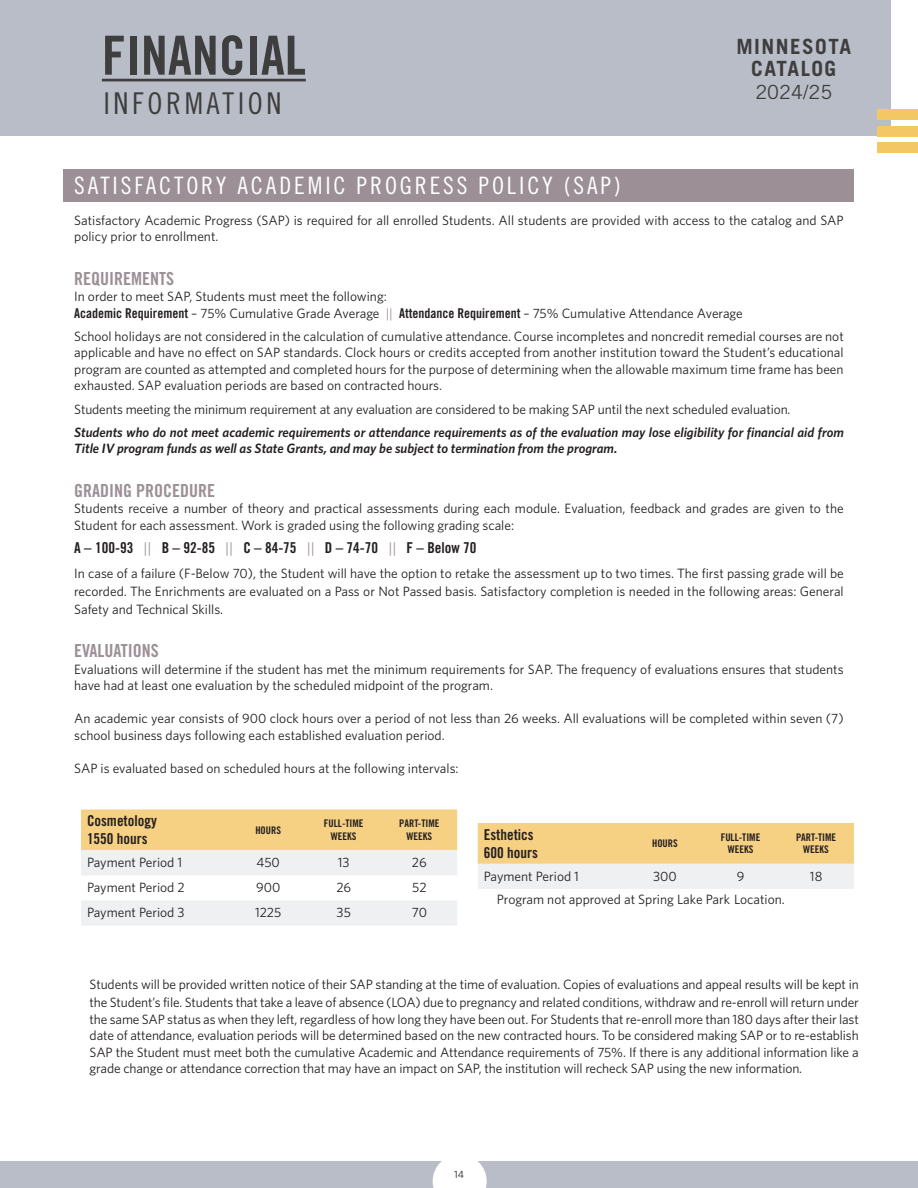
<style>
.page{position:relative;width:918px;height:1188px;background:#fff}
.page>*{position:absolute;margin:0;border:0;box-sizing:border-box;transform-origin:0 0}
.page_headline{font:54px "Trade Gothic LT Std Bd Cn 20";color:#3e3e3f}
.page_headline-2{font:30px "Trade Gothic LT Std Cn 18";letter-spacing:.12em;color:#3e3e3f}
.subheads{font:24px "Trade Gothic LT Std Cn 18";letter-spacing:.12em;color:#fff}
.t1{font:700 21px/22.5px "Trade Gothic LT Std";letter-spacing:.07em;color:#3e3e3f;text-align:center}
.t2{font:19.5px "Trade Gothic LT Std";color:#3e3e3f}
.body_copy{font:18px "Trade Gothic LT Std Bd Cn 20";color:#9c9096}
.body_copy-2{font:15px "Trade Gothic LT Std Bd Cn 20";color:#231f20}
.body_copy-3{font:13.5px/16.5px "Whitney";color:#231f20}
.body_copy-4{font:italic 600 13.5px/16.5px "Whitney";color:#231f20}
.t3{font:10.5px/12.6px "Trade Gothic LT Std Bd Cn 20";color:#231f20;text-align:center}
.t4{font:10.5px "Whitney";color:#231f20}
.s1{font-family:"Trade Gothic LT Std Bd Cn 20"}
.s2{color:#9c9096}
.s3{font-family:"Whitney";color:#9c9096}
</style>
<div class="page">
<div style="left:0;top:1161px;width:918px;height:27px;background:#b9bdc7"></div>
<svg style="left:433px;top:1161px;width:54px;height:27px"></svg>
<div style="left:0;top:0;width:891px;height:136px;background:#b9bdc7"></div>
<div style="left:878px;top:126px;width:40px;height:10px;background:#f3c764"></div>
<div style="left:878px;top:109px;width:40px;height:11px;background:#f3c764"></div>
<div style="left:878px;top:143px;width:40px;height:10px;background:#f3c764"></div>
<div style="left:64px;top:170px;width:790px;height:32px;background:#9c9096"></div>
<svg style="left:81px;top:809px;width:376px;height:116px"></svg>
<svg style="left:478px;top:823px;width:376px;height:66px;background:#f2dcad"></svg>
<hr style="left:102px;top:79px;width:204px;height:2px;background:#3e3e3f">
<p class="page_headline" style="left:102px;top:23px;width:205px">FINANCIAL</p>
<p class="page_headline-2" style="left:103px;top:86px;width:180px">INFORMATION</p>
<h3 class="t1" style="left:736px;top:35px;width:116px">MINNESOTA<br>CATALOG</h3>
<h3 class="t2" style="left:755px;top:80px;width:78px">2024/25</h3>
<p class="subheads" style="left:74px;top:172px;width:548px">SATISFACTORY ACADEMIC PROGRESS POLICY (SAP)</p>
<p class="body_copy-3" style="left:74px;top:211px;width:771px">Satisfactory Academic Progress (SAP) is required for all enrolled Students. All students are provided with access to the catalog and SAP policy prior to enrollment.</p>
<p class="body_copy" style="left:74px;top:267px;width:101px">REQUIREMENTS</p>
<p class="body_copy-3" style="left:74px;top:288px;width:314px">In order to meet SAP, Students must meet the following:</p>
<p class="body_copy-3" style="left:74px;top:304px;width:670px"><span class="s1">Academic Requirement</span> – 75% Cumulative Grade Average <span class="s2">||</span> <span class="s1">Attendance Requirement</span> – 75% Cumulative Attendance Average</p>
<p class="body_copy-3" style="left:74px;top:328px;width:771px;text-align:justify">School holidays are not considered in the calculation of cumulative attendance. Course incompletes and noncredit remedial courses are not applicable and have no effect on SAP standards. Clock hours or credits accepted from another institution toward the Student’s educational program are counted as attempted and completed hours for the purpose of determining when the allowable maximum time frame has been exhausted. SAP evaluation periods are based on contracted hours.</p>
<p class="body_copy-3" style="left:74px;top:400px;width:718px">Students meeting the minimum requirement at any evaluation are considered to be making SAP until the next scheduled evaluation.</p>
<p class="body_copy-4" style="left:74px;top:424px;width:771px">Students who do not meet academic requirements or attendance requirements as of the evaluation may lose eligibility for financial aid from<br>Title IV program funds as well as State Grants, and may be subject to termination from the program.</p>
<p class="body_copy" style="left:74px;top:480px;width:142px">GRADING PROCEDURE</p>
<p class="body_copy-3" style="left:74px;top:500px;width:771px">Students receive a number of theory and practical assessments during each module. Evaluation, feedback and grades are given to the<br>Student for each assessment. Work is graded using the following grading scale:</p>
<p class="body_copy-2" style="left:74px;top:539px;width:404px">A – 100-93 <span class="s3">||</span> B – 92-85 <span class="s3">||</span> C – 84-75 <span class="s3">||</span> D – 74-70 <span class="s3">||</span> F – Below 70</p>
<p class="body_copy-3" style="left:74px;top:564px;width:771px;line-height:18px;text-align:justify">In case of a failure (F-Below 70), the Student will have the option to retake the assessment up to two times. The first passing grade will be recorded. The Enrichments are evaluated on a Pass or Not Passed basis. Satisfactory completion is needed in the following areas: General Safety and Technical Skills.</p>
<p class="body_copy" style="left:74px;top:640px;width:86px">EVALUATIONS</p>
<p class="body_copy-3" style="left:74px;top:661px;width:771px">Evaluations will determine if the student has met the minimum requirements for SAP. The frequency of evaluations ensures that students have had at least one evaluation by the scheduled midpoint of the program.</p>
<p class="body_copy-3" style="left:74px;top:710px;width:771px">An academic year consists of 900 clock hours over a period of not less than 26 weeks. All evaluations will be completed within seven (7) school business days following each established evaluation period.</p>
<p class="body_copy-3" style="left:74px;top:760px;width:386px">SAP is evaluated based on scheduled hours at the following intervals:</p>
<p class="body_copy-2" style="left:87px;top:812px;width:71px">Cosmetology</p>
<p class="body_copy-2" style="left:87px;top:830px;width:62px">1550 hours</p>
<p class="t3" style="left:255px;top:824px;width:27px">HOURS</p>
<p class="t3" style="left:324px;top:817px;width:41px">FULL-TIME<br>WEEKS</p>
<p class="t3" style="left:399px;top:817px;width:42px">PART-TIME</p>
<p class="t3" style="left:407px;top:830px;width:27px">WEEKS</p>
<p class="body_copy-3" style="left:87px;top:854px;width:97px">Payment Period 1</p>
<p class="body_copy-3" style="left:256px;top:854px;width:25px">450</p>
<p class="body_copy-3" style="left:338px;top:854px;width:13px">13</p>
<p class="body_copy-3" style="left:412px;top:854px;width:16px">26</p>
<p class="body_copy-3" style="left:87px;top:879px;width:99px">Payment Period 2</p>
<p class="body_copy-3" style="left:256px;top:879px;width:26px">900</p>
<p class="body_copy-3" style="left:336px;top:879px;width:16px">26</p>
<p class="body_copy-3" style="left:412px;top:879px;width:16px">52</p>
<p class="body_copy-3" style="left:87px;top:904px;width:99px">Payment Period 3</p>
<p class="body_copy-3" style="left:255px;top:904px;width:28px">1225</p>
<p class="body_copy-3" style="left:337px;top:904px;width:16px">35</p>
<p class="body_copy-3" style="left:412px;top:904px;width:17px">70</p>
<p class="body_copy-2" style="left:484px;top:825px;width:51px">Esthetics</p>
<p class="body_copy-2" style="left:484px;top:843px;width:56px">600 hours</p>
<p class="t3" style="left:652px;top:837px;width:27px">HOURS</p>
<p class="t3" style="left:721px;top:831px;width:41px">FULL-TIME<br>WEEKS</p>
<p class="t3" style="left:796px;top:831px;width:42px">PART-TIME</p>
<p class="t3" style="left:803px;top:843px;width:27px">WEEKS</p>
<p class="body_copy-3" style="left:484px;top:867px;width:97px">Payment Period 1</p>
<p class="body_copy-3" style="left:653px;top:867px;width:25px">300</p>
<p class="body_copy-3" style="left:737px;top:867px;width:9px">9</p>
<p class="body_copy-3" style="left:810px;top:867px;width:14px">18</p>
<p class="body_copy-3" style="left:497px;top:891px;width:289px">Program not approved at Spring Lake Park Location.</p>
<p class="body_copy-3" style="left:90px;top:975px;width:771px;line-height:18px">Students will be provided written notice of their SAP standing at the time of evaluation. Copies of evaluations and appeal results will be kept in the Student’s file. Students that take a leave of absence (LOA) due to pregnancy and related conditions, withdraw and re-enroll will return under</p>
<p class="body_copy-3" style="left:90px;top:1010px;width:771px;text-align:justify">the same SAP status as when they left, regardless of how long they have been out. For Students that re-enroll more than 180 days after their last date of attendance, evaluation periods will be determined based on the new contracted hours. To be considered making SAP or to re-establish SAP the Student must meet both the cumulative Academic and Attendance requirements of 75%. If there is any additional information like a grade change or attendance correction that may have an impact on SAP, the institution will recheck SAP using the new information.</p>
<p class="t4" style="left:454px;top:1167px;width:11px">14</p>
</div>
